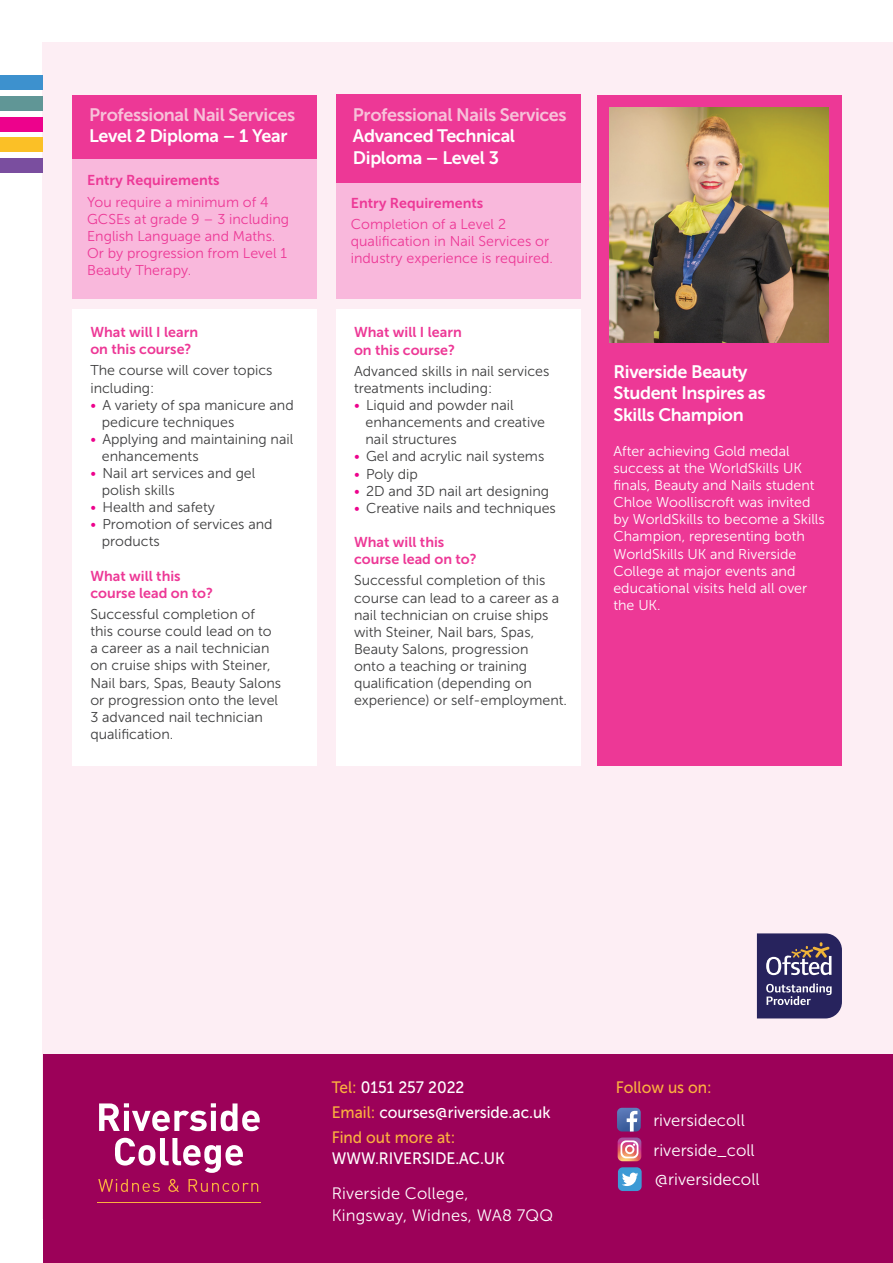
<style>
.page{position:relative;width:893px;height:1263px;background:#fff}
.page>*{position:absolute;margin:0;border:0;box-sizing:border-box;transform-origin:0 0}
.t1{font:18px/21.6px "Museo Sans 700";letter-spacing:-.02em;color:#fff}
.t2{font:18px/21.6px "Museo Sans 700";letter-spacing:-.02em;color:#f7c1d9}
.t3{font:16.8px "Museo Sans 300";color:#fff}
.t4{font:16.5px/21px "Museo Sans 500";color:#fff;scale:.94 1}
.t5{font:16.5px "Museo Sans 300";letter-spacing:.01em;color:#fff}
.t6{font:16.5px "Museo Sans 500";color:#fbb03f;scale:.94 1}
.t7{font:14.25px/17.1px "Museo Sans 300";color:#3e3e3f}
.t8{font:14.25px/17.1px "Museo Sans 300";color:#fff}
.t9{font:14.25px/17.1px "Museo Sans 300";color:#ed3896}
.t10{font:14.25px "Museo Sans 700";color:#ed3896}
.s1{color:#fff}
.s2{color:#ed028c}
.s3{color:#fbb03f}
</style>
<div class="page">
<div style="left:43px;top:43px;width:850px;height:1176px;background:#fdeef4"></div>
<div style="left:72px;top:140px;width:245px;height:158px;background:#f9b8dc"></div>
<div style="left:72px;top:309px;width:245px;height:456px;background:#fff"></div>
<div style="left:72px;top:95px;width:245px;height:63px;background:#ed3896"></div>
<div style="left:336px;top:164px;width:244px;height:134px;background:#f9b8dc"></div>
<div style="left:336px;top:309px;width:244px;height:456px;background:#fff"></div>
<div style="left:336px;top:95px;width:244px;height:88px;background:#ed3896"></div>
<div style="left:0;top:138px;width:43px;height:14px;background:#fbc026"></div>
<div style="left:0;top:117px;width:43px;height:14px;background:#ed028c"></div>
<div style="left:0;top:96px;width:43px;height:14px;background:#609696"></div>
<div style="left:0;top:75px;width:43px;height:15px;background:#3d91ce"></div>
<div style="left:0;top:158px;width:43px;height:15px;background:#7a4e9f"></div>
<div style="left:44px;top:1054px;width:849px;height:209px;background:#9c0159"></div>
<svg style="left:617px;top:1108px;width:24px;height:23px"></svg>
<svg style="left:618px;top:1137px;width:23px;height:24px"></svg>
<div style="left:618px;top:1167px;width:24px;height:24px;background:#3d9ad5;border-radius:5px"></div>
<svg style="left:622px;top:1172px;width:16px;height:14px"></svg>
<svg style="left:99px;top:1103px;width:161px;height:28px"></svg>
<hr style="left:98px;top:1202px;width:163px;height:1px;background:#fbb03f">
<svg style="left:115px;top:1138px;width:128px;height:35px"></svg>
<svg style="left:98px;top:1179px;width:62px;height:13px"></svg>
<svg style="left:168px;top:1179px;width:11px;height:13px"></svg>
<svg style="left:188px;top:1179px;width:70px;height:13px"></svg>
<div style="left:597px;top:95px;width:245px;height:670px;background:#ed3896"></div>
<svg style="left:757px;top:933px;width:85px;height:85px;background:#4a4472"></svg>
<img style="left:610px;top:107px;width:219px;height:236px">
<p class="t2" style="left:89px;top:104px;width:207px">Professional Nail Services<br><span class="s1">Level 2 Diploma – 1 Year</span></p>
<p class="t10" style="left:87px;top:172px;width:134px">Entry Requirements</p>
<p class="t9" style="left:87px;top:193px;width:203px">You require a minimum of 4<br>GCSEs at grade 9 – 3 including<br>English Language and Maths.<br>Or by progression from Level 1<br>Beauty Therapy.</p>
<p class="t10" style="left:90px;top:324px;width:109px">What will I learn</p>
<p class="t10" style="left:90px;top:341px;width:103px">on this course?</p>
<p class="t7" style="left:90px;top:362px;width:184px">The course will cover topics including:</p>
<p class="t7" style="left:102px;top:396px;width:193px;text-indent:-11px"><span class="s2">•</span> A variety of spa manicure and pedicure techniques</p>
<p class="t7" style="left:102px;top:430px;width:193px;text-indent:-11px"><span class="s2">•</span> Applying and maintaining nail enhancements</p>
<p class="t7" style="left:102px;top:465px;width:155px;text-indent:-11px"><span class="s2">•</span> Nail art services and gel polish skills</p>
<p class="t7" style="left:90px;top:499px;width:126px"><span class="s2">•</span> Health and safety</p>
<p class="t7" style="left:102px;top:516px;width:172px;text-indent:-11px"><span class="s2">•</span> Promotion of services and products</p>
<p class="t10" style="left:90px;top:568px;width:92px">What will this</p>
<p class="t10" style="left:90px;top:585px;width:124px">course lead on to?</p>
<p class="t7" style="left:90px;top:606px;width:192px">Successful completion of this course could lead on to a career as a nail technician on cruise ships with Steiner,<br>Nail bars, Spas, Beauty Salons or progression onto the level<br>3 advanced nail technician qualification.</p>
<p class="t2" style="left:353px;top:104px;width:215px">Professional Nails Services</p>
<p class="t1" style="left:353px;top:125px;width:164px">Advanced Technical<br>Diploma – Level 3</p>
<p class="t10" style="left:351px;top:195px;width:134px">Entry Requirements</p>
<p class="t9" style="left:351px;top:216px;width:204px">Completion of a Level 2 qualification in Nail Services or industry experience is required.</p>
<p class="t10" style="left:354px;top:325px;width:109px">What will I learn</p>
<p class="t10" style="left:354px;top:342px;width:103px">on this course?</p>
<p class="t7" style="left:354px;top:363px;width:197px">Advanced skills in nail services treatments including:</p>
<p class="t7" style="left:365px;top:397px;width:181px;text-indent:-11px"><span class="s2">•</span> Liquid and powder nail enhancements and creative nail structures</p>
<p class="t7" style="left:354px;top:448px;width:192px"><span class="s2">•</span> Gel and acrylic nail systems</p>
<p class="t7" style="left:354px;top:465px;width:65px"><span class="s2">•</span> Poly dip</p>
<p class="t7" style="left:354px;top:482px;width:197px"><span class="s2">•</span> 2D and 3D nail art designing</p>
<p class="t7" style="left:354px;top:499px;width:203px"><span class="s2">•</span> Creative nails and techniques</p>
<p class="t10" style="left:354px;top:534px;width:92px">What will this</p>
<p class="t10" style="left:354px;top:551px;width:124px">course lead on to?</p>
<p class="t7" style="left:354px;top:572px;width:215px">Successful completion of this course can lead to a career as a nail technician on cruise ships with Steiner, Nail bars, Spas,<br>Beauty Salons, progression<br>onto a teaching or training qualification (depending on experience) or self-employment.</p>
<p class="t1" style="left:613px;top:360px;width:154px">Riverside Beauty<br>Student Inspires as<br>Skills Champion</p>
<p class="t8" style="left:613px;top:443px;width:213px">After achieving Gold medal success at the WorldSkills UK finals, Beauty and Nails student<br>Chloe Woolliscroft was invited by WorldSkills to become a Skills<br>Champion, representing both<br>WorldSkills UK and Riverside<br>College at major events and educational visits held all over the UK.</p>
<p class="t4" style="left:332px;top:1077px;width:143px"><span class="s3">Tel:</span> 0151 257 2022</p>
<p class="t4" style="left:332px;top:1102px;width:234px"><span class="s3">Email:</span> courses@riverside.ac.uk</p>
<p class="t4" style="left:332px;top:1127px;width:186px"><span class="s3">Find out more at:<br></span>WWW.RIVERSIDE.AC.UK</p>
<p class="t5" style="left:332px;top:1184px;width:138px">Riverside College,</p>
<p class="t5" style="left:332px;top:1207px;width:223px">Kingsway, Widnes, WA8 7QQ</p>
<p class="t6" style="left:616px;top:1078px;width:104px">Follow us on:</p>
<p class="t3" style="left:653px;top:1111px;width:93px">riversidecoll</p>
<p class="t3" style="left:653px;top:1141px;width:103px">riverside_coll</p>
<p class="t3" style="left:655px;top:1170px;width:106px">@riversidecoll</p>
</div>
